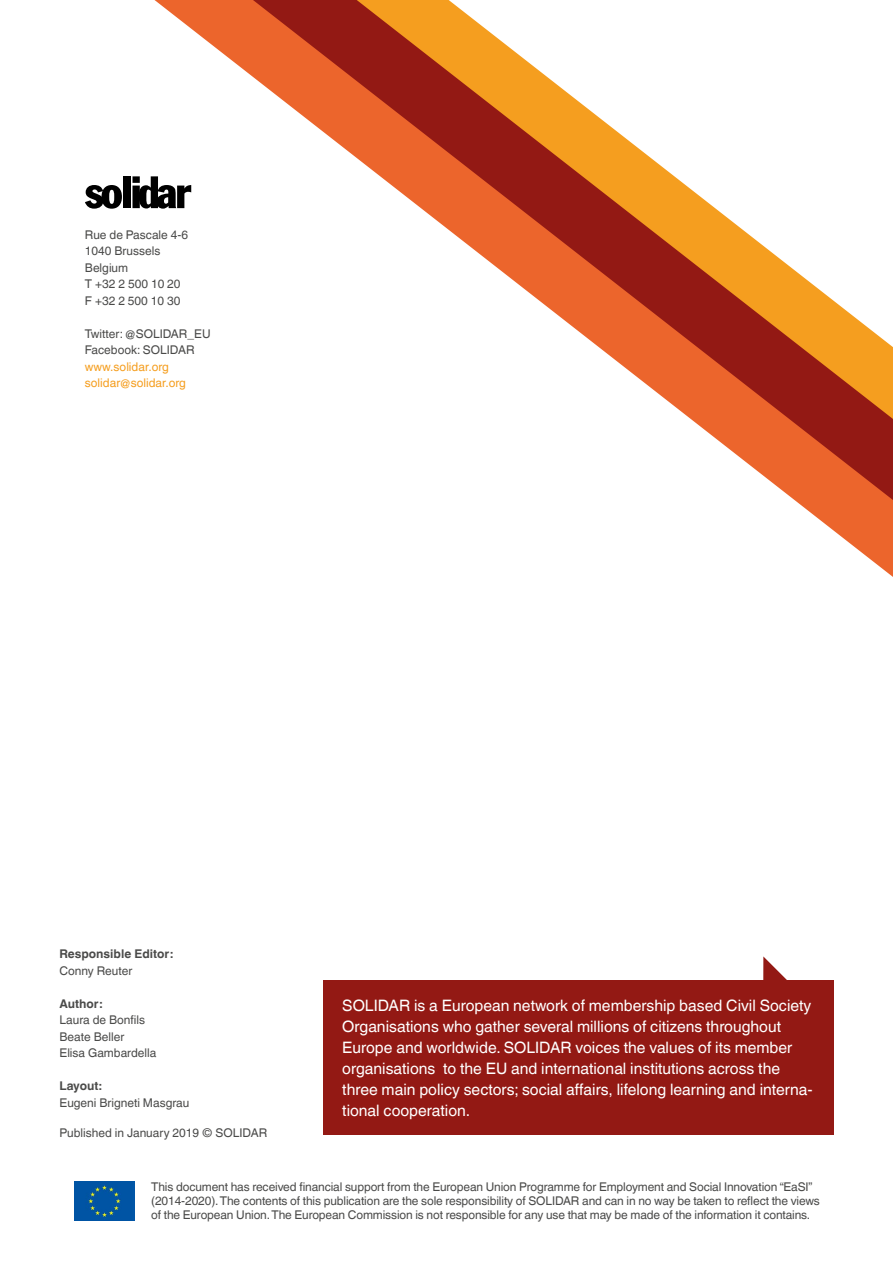
<style>
.page{position:relative;width:893px;height:1263px;background:#fff}
.page>*{position:absolute;margin:0;border:0;box-sizing:border-box;transform-origin:0 0}
.t1{font:15.75px/21px "Helvetica World";color:#fff}
.t2{font:12px/16.5px "Helvetica World";letter-spacing:-.01em;color:#4a4a49}
.t3{font:12px/16.5px "Helvetica World";color:#f59e1f}
.t4{font:700 12px "Helvetica World";color:#4a4a49}
</style>
<div class="page">
<div style="left:323px;top:980px;width:510px;height:155px;background:#931914"></div>
<svg style="left:763px;top:956px;width:24px;height:24px"></svg>
<svg style="left:85px;top:0;width:808px;height:577px"></svg>
<img style="left:75px;top:1182px;width:60px;height:39px">
<p class="t2" style="left:85px;top:226px;width:105px">Rue de Pascale 4-6<br>1040 Brussels<br>Belgium<br>T +32 2 500 10 20<br>F +32 2 500 10 30</p>
<p class="t2" style="left:85px;top:325px;width:127px">Twitter: @SOLIDAR_EU<br>Facebook: SOLIDAR</p>
<p class="t3" style="left:85px;top:358px;width:103px">www.solidar.org solidar@solidar.org</p>
<p class="t4" style="left:60px;top:947px;width:115px">Responsible Editor:</p>
<p class="t2" style="left:60px;top:962px;width:74px">Conny Reuter</p>
<p class="t4" style="left:60px;top:996px;width:44px">Author:</p>
<p class="t2" style="left:60px;top:1012px;width:98px">Laura de Bonfils<br>Beate Beller<br>Elisa Gambardella</p>
<p class="t4" style="left:60px;top:1079px;width:44px">Layout:</p>
<p class="t2" style="left:60px;top:1094px;width:131px">Eugeni Brigneti Masgrau</p>
<p class="t2" style="left:60px;top:1124px;width:209px">Published in January 2019 © SOLIDAR</p>
<p class="t1" style="left:342px;top:995px;width:472px">SOLIDAR is a European network of membership based Civil Society Organisations who gather several millions of citizens throughout Europe and worldwide. SOLIDAR voices the values of its member organisations to the EU and international institutions across the three main policy sectors; social affairs, lifelong learning and interna&shy;tional cooperation.</p>
<p class="t2" style="left:151px;top:1179px;width:670px;line-height:14.4px">This document has received financial support from the European Union Programme for Employment and Social Innovation “EaSI” (2014-2020). The contents of this publication are the sole responsibility of SOLIDAR and can in no way be taken to reflect the views of the European Union. The European Commission is not responsible for any use that may be made of the information it contains.</p>
</div>
